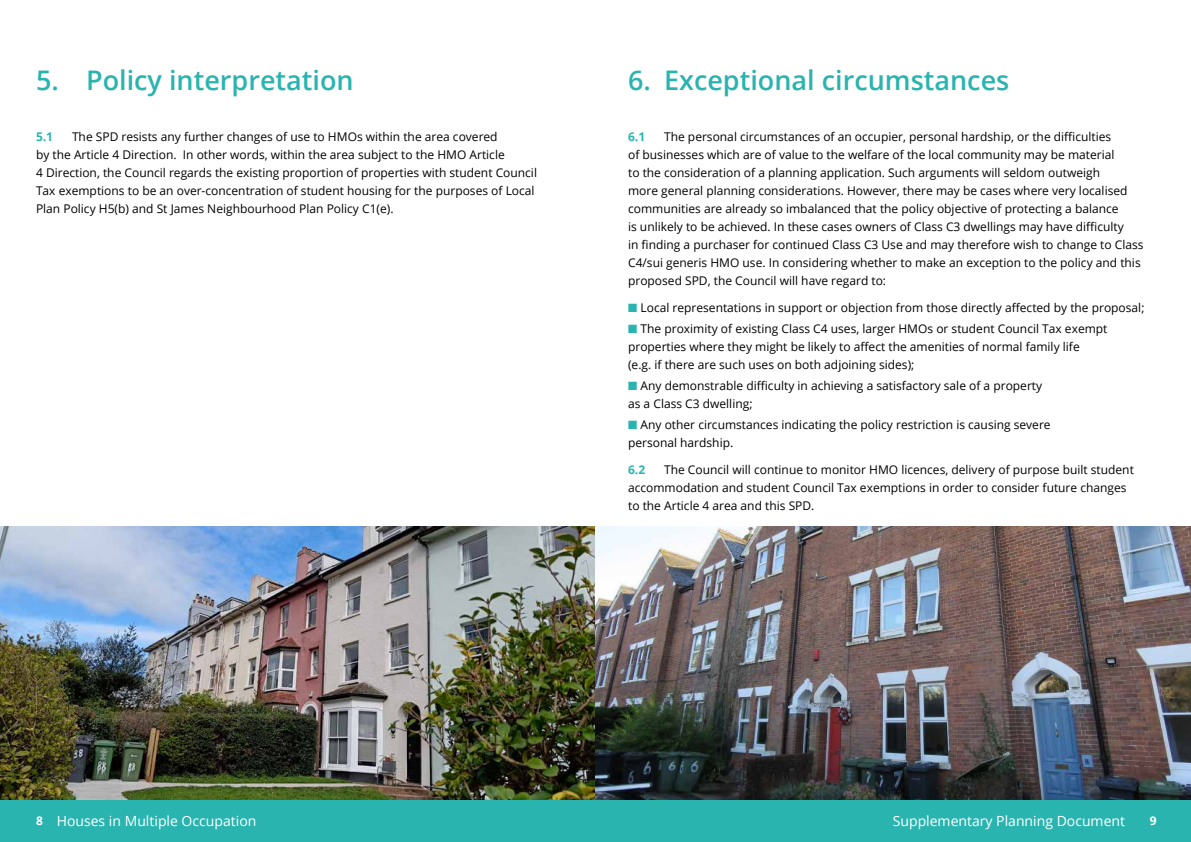
<style>
.page{position:relative;width:1191px;height:842px;background:#fff}
.page>*{position:absolute;margin:0;border:0;box-sizing:border-box;transform-origin:0 0}
.Heading_style_1{font:600 27px "Open Sans";color:#2ab4af}
.t1{font:14px "Open Sans";color:#fff}
.Text_Paragraph_Style_2{font:12px/18px "Open Sans";color:#000}
.Text_Paragraph_Style_2-2{font:700 12px "Open Sans";color:#2ab4af}
.t2{font:700 12px "Open Sans";color:#fff}
.s1{color:#2ab4af}
</style>
<div class="page">
<div style="left:0;top:799px;width:1191px;height:43px;background:#2ab4af"></div>
<img style="left:0;top:526px;width:1191px;height:273px">
<p class="Heading_style_1" style="left:36px;top:62px;width:319px">5. Policy interpretation</p>
<p class="Text_Paragraph_Style_2-2" style="left:36px;top:128px;width:19px">5.1</p>
<p class="Text_Paragraph_Style_2" style="left:72px;top:127px;width:427px">The SPD resists any further changes of use to HMOs within the area covered</p>
<p class="Text_Paragraph_Style_2" style="left:36px;top:145px;width:470px">by the Article 4 Direction. In other words, within the area subject to the HMO Article</p>
<p class="Text_Paragraph_Style_2" style="left:36px;top:163px;width:502px">4 Direction, the Council regards the existing proportion of properties with student Council</p>
<p class="Text_Paragraph_Style_2" style="left:36px;top:181px;width:500px">Tax exemptions to be an over-concentration of student housing for the purposes of Local<br>Plan Policy H5(b) and St James Neighbourhood Plan Policy C1(e).</p>
<p class="Heading_style_1" style="left:628px;top:62px;width:383px">6. Exceptional circumstances</p>
<p class="Text_Paragraph_Style_2-2" style="left:628px;top:128px;width:19px">6.1</p>
<p class="Text_Paragraph_Style_2" style="left:664px;top:127px;width:449px">The personal circumstances of an occupier, personal hardship, or the difficulties</p>
<p class="Text_Paragraph_Style_2" style="left:628px;top:145px;width:488px">of businesses which are of value to the welfare of the local community may be material</p>
<p class="Text_Paragraph_Style_2" style="left:628px;top:163px;width:501px">to the consideration of a planning application. Such arguments will seldom outweigh more general planning considerations. However, there may be cases where very localised communities are already so imbalanced that the policy objective of protecting a balance</p>
<p class="Text_Paragraph_Style_2" style="left:628px;top:217px;width:497px">is unlikely to be achieved. In these cases owners of Class C3 dwellings may have difficulty</p>
<p class="Text_Paragraph_Style_2" style="left:628px;top:235px;width:517px">in finding a purchaser for continued Class C3 Use and may therefore wish to change to Class<br>C4/sui generis HMO use. In considering whether to make an exception to the policy and this proposed SPD, the Council will have regard to:</p>
<p class="Text_Paragraph_Style_2" style="left:628px;top:298px;width:518px"><span class="s1">■</span> Local representations in support or objection from those directly affected by the proposal;</p>
<p class="Text_Paragraph_Style_2" style="left:628px;top:319px;width:481px"><span class="s1">■</span> The proximity of existing Class C4 uses, larger HMOs or student Council Tax exempt properties where they might be likely to affect the amenities of normal family life</p>
<p class="Text_Paragraph_Style_2" style="left:628px;top:355px;width:288px">(e.g. if there are such uses on both adjoining sides);</p>
<p class="Text_Paragraph_Style_2" style="left:628px;top:376px;width:415px"><span class="s1">■</span> Any demonstrable difficulty in achieving a satisfactory sale of a property</p>
<p class="Text_Paragraph_Style_2" style="left:628px;top:394px;width:126px">as a Class C3 dwelling;</p>
<p class="Text_Paragraph_Style_2" style="left:628px;top:415px;width:424px"><span class="s1">■</span> Any other circumstances indicating the policy restriction is causing severe</p>
<p class="Text_Paragraph_Style_2" style="left:628px;top:433px;width:107px">personal hardship.</p>
<p class="Text_Paragraph_Style_2-2" style="left:628px;top:461px;width:19px">6.2</p>
<p class="Text_Paragraph_Style_2" style="left:628px;top:460px;width:507px;text-indent:36px">The Council will continue to monitor HMO licences, delivery of purpose built student accommodation and student Council Tax exemptions in order to consider future changes</p>
<p class="Text_Paragraph_Style_2" style="left:628px;top:496px;width:188px">to the Article 4 area and this SPD.</p>
<p class="t2" style="left:36px;top:812px;width:8px">8</p>
<p class="t1" style="left:57px;top:811px;width:201px">Houses in Multiple Occupation</p>
<p class="t1" style="left:892px;top:811px;width:234px">Supplementary Planning Document</p>
<p class="t2" style="left:1149px;top:812px;width:8px">9</p>
</div>
